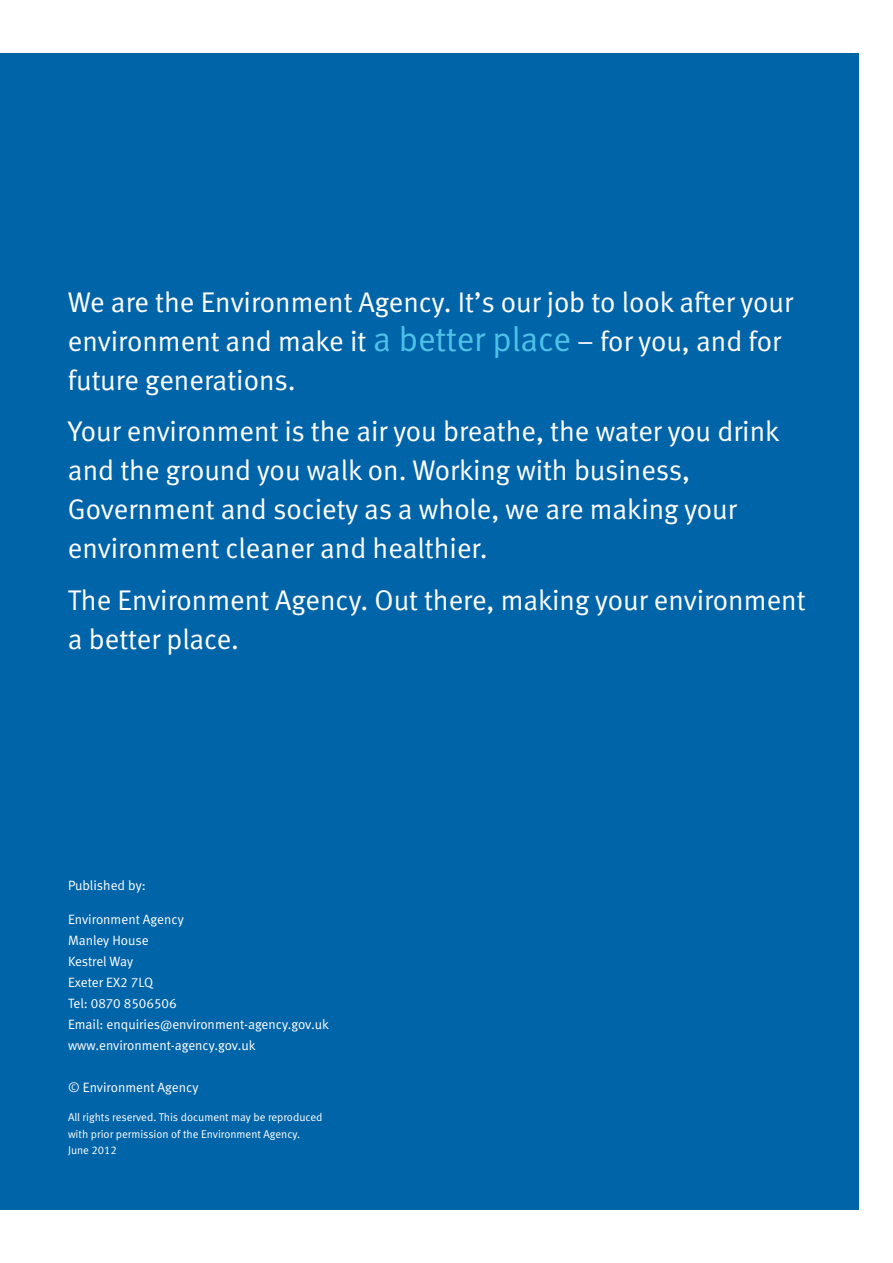
<style>
.page{position:relative;width:893px;height:1263px;background:#fff}
.page>*{position:absolute;margin:0;border:0;box-sizing:border-box;transform-origin:0 0}
.t1{font:28.5px/39px "EA Meta Normal";color:#fff}
.t2{font:13.5px/21px "EA Meta Normal";color:#fff}
.t3{font:11.25px/16.5px "EA Meta Normal";color:#fff}
.s1{font-size:34.5px;color:#4dc1e8}
</style>
<div class="page">
<div style="left:0;top:53px;width:859px;height:1157px;background:#0064a9"></div>
<p class="t1" style="left:68px;top:284px;width:727px">We are the Environment Agency. It’s our job to look after your environment and make it <span class="s1">a better place</span> – for you, and for future generations.</p>
<p class="t1" style="left:68px;top:414px;width:713px">Your environment is the air you breathe, the water you drink and the ground you walk on. Working with business, Government and society as a whole, we are making your environment cleaner and healthier.</p>
<p class="t1" style="left:68px;top:583px;width:739px">The Environment Agency. Out there, making your environment a better place.</p>
<p class="t2" style="left:68px;top:876px;width:79px">Published by:</p>
<p class="t2" style="left:68px;top:910px;width:262px">Environment Agency<br>Manley House<br>Kestrel Way<br>Exeter EX2 7LQ<br>Tel: 0870 8506506<br>Email: enquiries@environment-agency.gov.uk www.environment-agency.gov.uk</p>
<p class="t2" style="left:68px;top:1078px;width:132px">© Environment Agency</p>
<p class="t3" style="left:68px;top:1110px;width:256px">All rights reserved. This document may be reproduced with prior permission of the Environment Agency.<br>June 2012</p>
</div>
